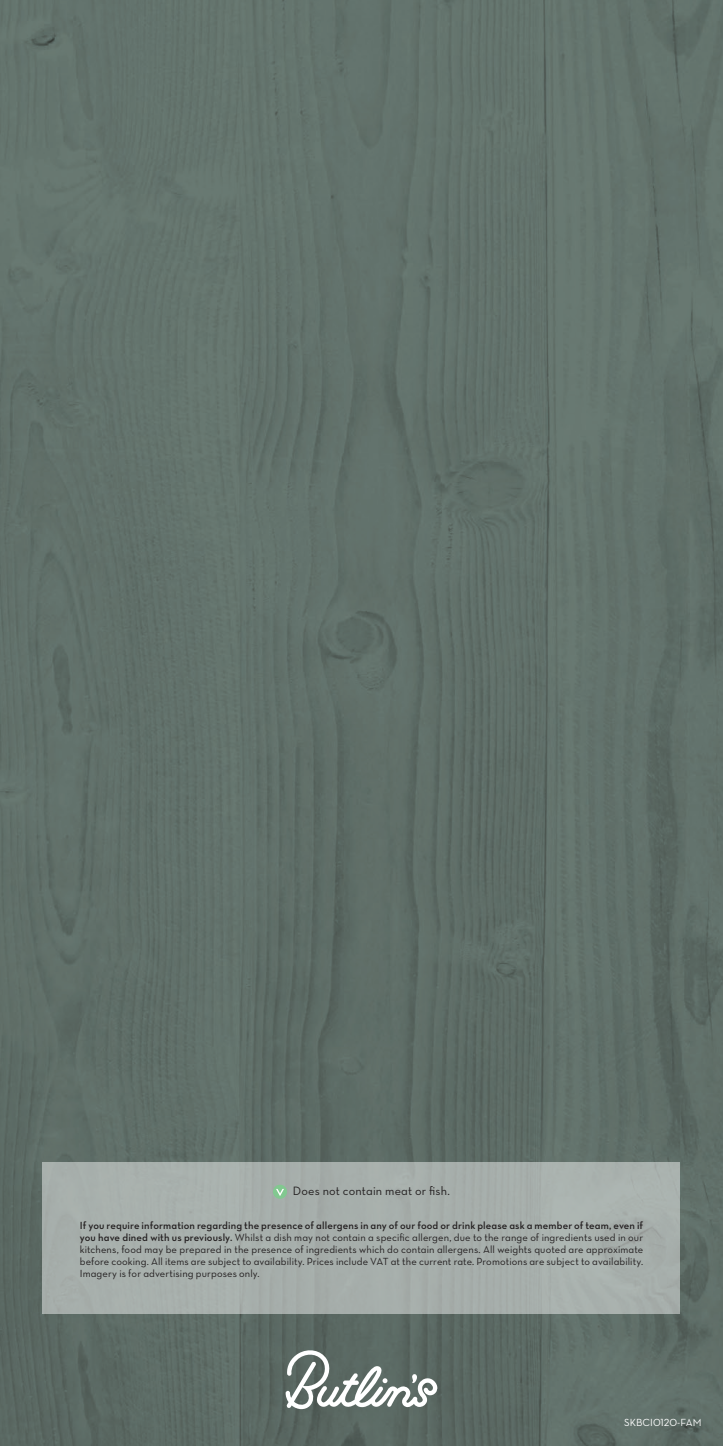
<style>
.page{position:relative;width:723px;height:1446px;background:#fff}
.page>*{position:absolute;margin:0;border:0;box-sizing:border-box;transform-origin:0 0}
.t1{font:12.3px "Neutraface Text Book Alt";letter-spacing:.015em;color:#231f20}
.t2{font:10.5px/12px "Neutraface Text Book Alt";letter-spacing:.01em;color:#231f20;text-align:justify}
.t3{font:10.5px "Neutraface Text Demi Alt";letter-spacing:.01em;color:#231f20}
.t4{font:10.5px "Neutraface Text";color:#fff}
.s1{font-family:"Neutraface Text Demi Alt"}
</style>
<div class="page">
<img style="left:0;top:0;width:723px;height:1446px">
<svg style="left:286px;top:1350px;width:151px;height:59px"></svg>
<div style="left:43px;top:1162px;width:637px;height:152px;background:#a7afac"></div>
<div style="left:273px;top:1184px;width:14px;height:15px;background:#82c890;border-radius:50%"></div>
<svg style="left:276px;top:1189px;width:8px;height:7px"></svg>
<p class="t1" style="left:293px;top:1183px;width:159px">Does not contain meat or fish.</p>
<p class="t3" style="left:80px;top:1219px;width:565px">If you require information regarding the presence of allergens in any of our food or drink please ask a member of team, even if</p>
<p class="t2" style="left:80px;top:1231px;width:565px"><span class="s1">you have dined with us previously.</span> Whilst a dish may not contain a specific allergen, due to the range of ingredients used in our kitchens, food may be prepared in the presence of ingredients which do contain allergens. All weights quoted are approximate before cooking. All items are subject to availability. Prices include VAT at the current rate. Promotions are subject to availability.<br>Imagery is for advertising purposes only.</p>
<p class="t4" style="left:624px;top:1416px;width:79px">SKBCI0120-FAM</p>
</div>
